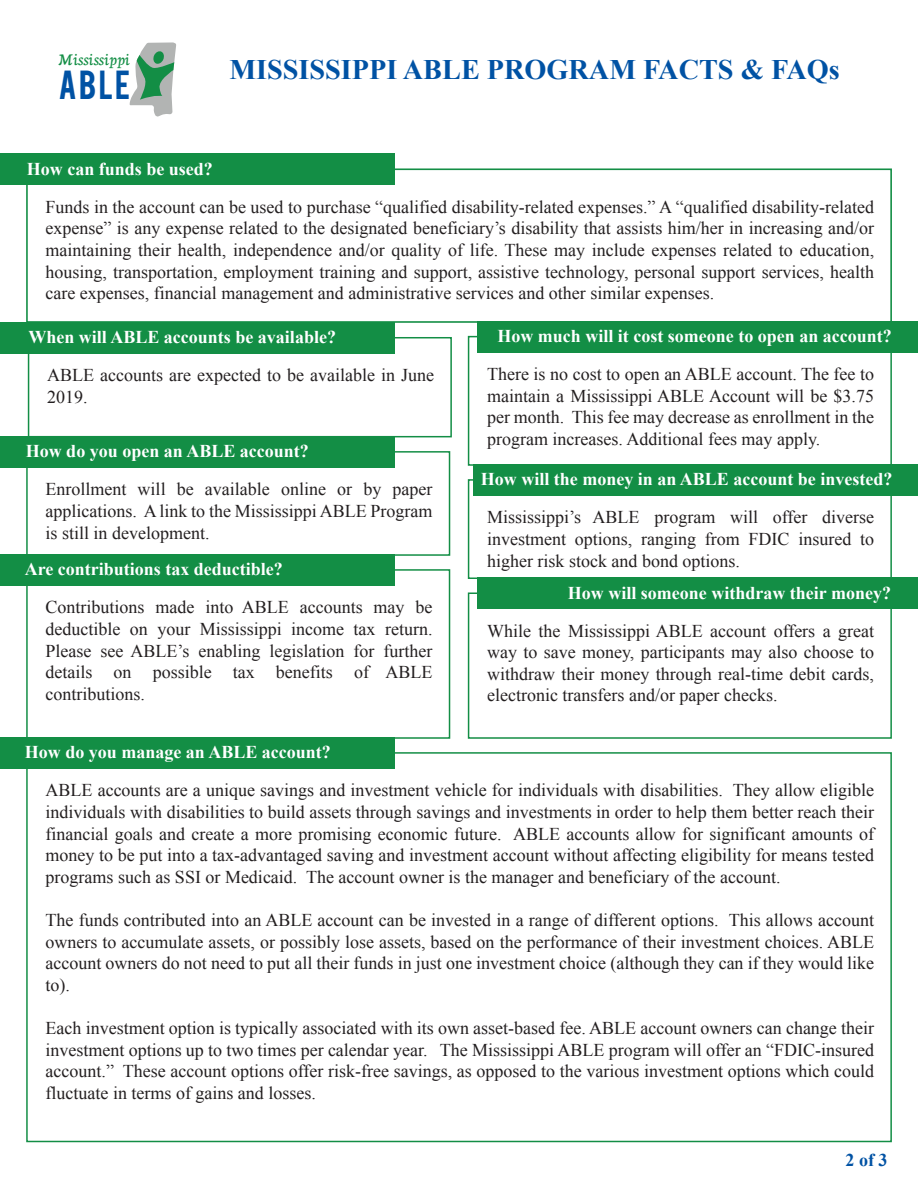
<style>
.page{position:relative;width:918px;height:1188px;background:#fff}
.page>*{position:absolute;margin:0;border:0;box-sizing:border-box;transform-origin:0 0}
.t1{font:31.95px "Bebas";color:#0052a4}
.t2{font:700 28.2px "Times New Roman";color:#0052a4}
.t3{font:18px/21.6px "Times New Roman";color:#231f20;text-align:justify}
.t4{font:700 18px "Times New Roman";color:#fff}
.t5{font:700 18px "Times New Roman";color:#0052a4}
.t6{font:17.4px "Neuton Cursive";color:#138e45}
</style>
<div class="page">
<svg style="left:130px;top:42px;width:46px;height:75px"></svg>
<div style="left:0;top:154px;width:394px;height:31px;background:#138e45"></div>
<div style="left:26px;top:168px;width:866px;height:155px;border:2px solid #138e45"></div>
<div style="left:0;top:436px;width:394px;height:32px;background:#138e45"></div>
<div style="left:26px;top:451px;width:424px;height:105px;border:2px solid #138e45"></div>
<div style="left:0;top:554px;width:394px;height:32px;background:#138e45"></div>
<div style="left:26px;top:569px;width:424px;height:170px;border:2px solid #138e45"></div>
<div style="left:0;top:737px;width:394px;height:32px;background:#138e45"></div>
<div style="left:26px;top:752px;width:866px;height:390px;border:2px solid #138e45"></div>
<div style="left:0;top:322px;width:394px;height:31px;background:#138e45"></div>
<div style="left:28px;top:337px;width:424px;height:100px;border:2px solid #138e45"></div>
<div style="left:477px;top:321px;width:441px;height:31px;background:#138e45"></div>
<div style="left:468px;top:336px;width:424px;height:130px;border:2px solid #138e45"></div>
<div style="left:474px;top:464px;width:444px;height:32px;background:#138e45"></div>
<div style="left:468px;top:479px;width:424px;height:100px;border:2px solid #138e45"></div>
<div style="left:477px;top:577px;width:441px;height:32px;background:#138e45"></div>
<div style="left:468px;top:592px;width:424px;height:147px;border:2px solid #138e45"></div>
<p class="t6" style="left:58px;top:50px;width:73px">Mississippi</p>
<h1 class="t1" style="left:58px;top:62px;width:73px">ABLE</h1>
<h2 class="t2" style="left:229px;top:51px;width:612px">MISSISSIPPI ABLE PROGRAM FACTS &amp; FAQs</h2>
<p class="t4" style="left:27px;top:156px;width:188px">How can funds be used?</p>
<p class="t3" style="left:46px;top:196px;width:830px">Funds in the account can be used to purchase “qualified disability-related expenses.” A “qualified disability-related expense” is any expense related to the designated beneficiary’s disability that assists him/her in increasing and/or maintaining their health, independence and/or quality of life. These may include expenses related to education, housing, transportation, employment training and support, assistive technology, personal support services, health care expenses, financial management and administrative services and other similar expenses.</p>
<p class="t4" style="left:28px;top:325px;width:309px">When will ABLE accounts be available?</p>
<p class="t3" style="left:47px;top:364px;width:388px">ABLE accounts are expected to be available in June<br>2019.</p>
<p class="t4" style="left:26px;top:439px;width:285px">How do you open an ABLE account?</p>
<p class="t3" style="left:46px;top:478px;width:389px">Enrollment will be available online or by paper applications. A link to the Mississippi ABLE Program is still in development.</p>
<p class="t4" style="left:25px;top:557px;width:260px">Are contributions tax deductible?</p>
<p class="t3" style="left:46px;top:596px;width:389px">Contributions made into ABLE accounts may be deductible on your Mississippi income tax return.<br>Please see ABLE’s enabling legislation for further details on possible tax benefits of ABLE contributions.</p>
<p class="t4" style="left:25px;top:740px;width:308px">How do you manage an ABLE account?</p>
<p class="t4" style="left:497px;top:324px;width:396px">How much will it cost someone to open an account?</p>
<p class="t3" style="left:487px;top:363px;width:389px">There is no cost to open an ABLE account. The fee to maintain a Mississippi ABLE Account will be $3.75 per month. This fee may decrease as enrollment in the program increases. Additional fees may apply.</p>
<p class="t4" style="left:481px;top:467px;width:413px">How will the money in an ABLE account be invested?</p>
<p class="t3" style="left:487px;top:506px;width:389px">Mississippi’s ABLE program will offer diverse investment options, ranging from FDIC insured to higher risk stock and bond options.</p>
<p class="t4" style="left:568px;top:580px;width:325px">How will someone withdraw their money?</p>
<p class="t3" style="left:487px;top:620px;width:389px">While the Mississippi ABLE account offers a great way to save money, participants may also choose to withdraw their money through real-time debit cards, electronic transfers and/or paper checks.</p>
<p class="t3" style="left:46px;top:779px;width:830px">ABLE accounts are a unique savings and investment vehicle for individuals with disabilities. They allow eligible individuals with disabilities to build assets through savings and investments in order to help them better reach their financial goals and create a more promising economic future. ABLE accounts allow for significant amounts of money to be put into a tax-advantaged saving and investment account without affecting eligibility for means tested programs such as SSI or Medicaid. The account owner is the manager and beneficiary of the account.</p>
<p class="t3" style="left:46px;top:909px;width:830px">The funds contributed into an ABLE account can be invested in a range of different options. This allows account owners to accumulate assets, or possibly lose assets, based on the performance of their investment choices. ABLE account owners do not need to put all their funds in just one investment choice (although they can if they would like to).</p>
<p class="t3" style="left:46px;top:1017px;width:830px">Each investment option is typically associated with its own asset-based fee. ABLE account owners can change their investment options up to two times per calendar year. The Mississippi ABLE program will offer an “FDIC-insured account.” These account options offer risk-free savings, as opposed to the various investment options which could fluctuate in terms of gains and losses.</p>
<p class="t5" style="left:846px;top:1148px;width:43px">2 of 3</p>
</div>
